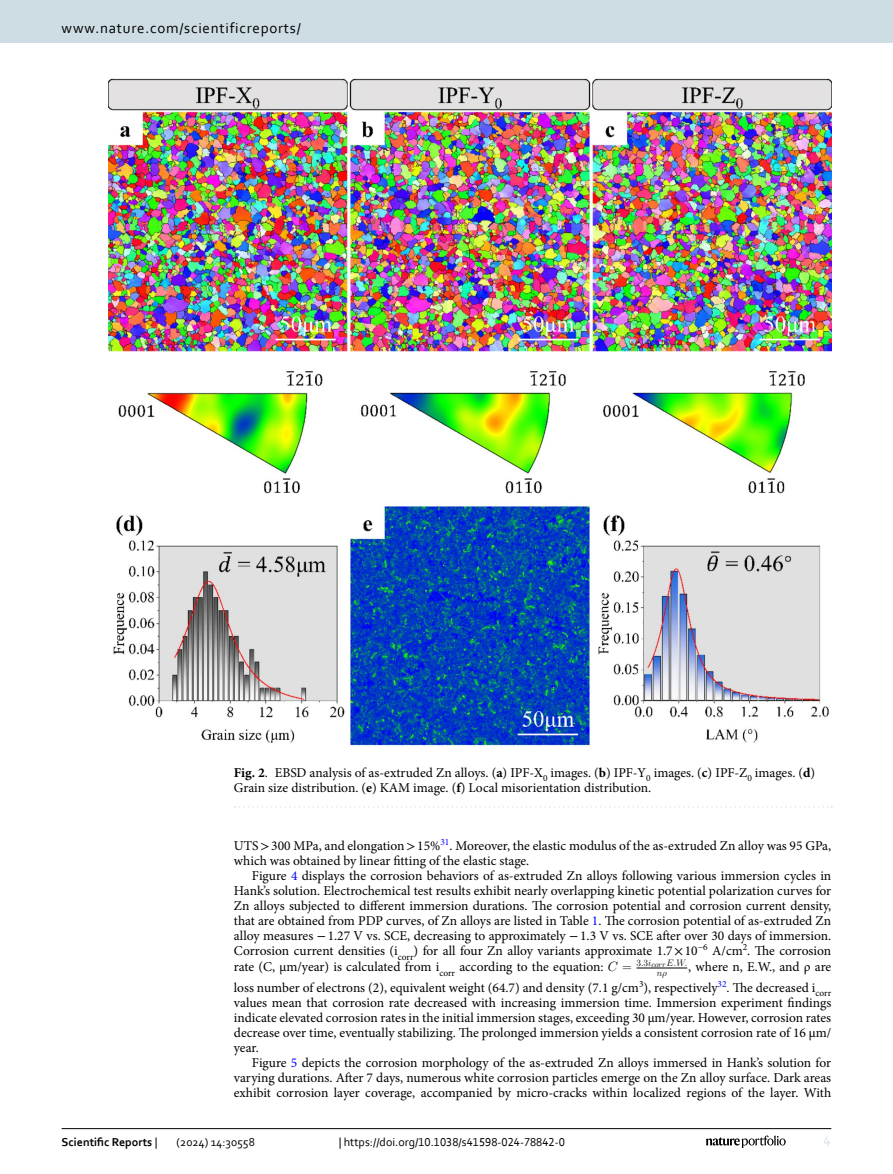
<style>
.page{position:relative;width:893px;height:1174px;background:#fff}
.page>*{position:absolute;margin:0;border:0;box-sizing:border-box;transform-origin:0 0}
.t1{font:15px "Corbel";letter-spacing:.05em;color:#000}
.t2{font:15px "Corbel";color:#d9e4eb}
.Body_Text_Indent{font:13.5px/15px "Minion Pro";color:#000;text-align:justify}
.Figure_Caption{font:13.5px/15px "Minion Pro";color:#000}
.t3{font:12px "Corbel";color:#000}
.t4{font:700 12px "Corbel";color:#000}
.t5{font:9.45px/10.2px "CMMI12";color:#000}
.s1{font-weight:700}
.s2{font-family:"STIX"}
.s3{color:#00f}
.s4{font-size:13.5px}
.s5{font-family:"CMR17";font-size:13.5px}
.s6{font-family:"CMR12"}
.s7{font-weight:400}
</style>
<div class="page">
<hr style="left:636px;top:967px;width:51px;height:1px;background:#000">
<img style="left:108px;top:78px;width:723px;height:670px">
<svg style="left:235px;top:806px;width:597px;height:1px"></svg>
<hr style="left:62px;top:1128px;width:769px;height:1px;background:#000">
<svg style="left:706px;top:1135px;width:80px;height:12px"></svg>
<div style="left:0;top:0;width:893px;height:43px;background:#cedde4"></div>
<p class="t1" style="left:62px;top:18px;width:241px">www.nature.com/scientificreports/</p>
<p class="Figure_Caption" style="left:234px;top:765px;width:583px"><span class="s1">Fig. 2</span>. EBSD analysis of as-extruded Zn alloys. (<span class="s1">a</span>) IPF-X<sub>0</sub> images. (<span class="s1">b</span>) IPF-Y<sub>0</sub> images. (<span class="s1">c</span>) IPF-Z<sub>0</sub> images. (<span class="s1">d</span>)<br>Grain size distribution. (<span class="s1">e</span>) KAM image. (<span class="s1">f</span>) Local misorientation distribution.</p>
<p class="Body_Text_Indent" style="left:234px;top:838px;width:599px">UTS<span class="s2">&gt;</span>300 MPa, and elongation<span class="s2">&gt;</span>15%<sup>31</sup>. Moreover, the elastic modulus of the as-extruded Zn alloy was 95 GPa, which was obtained by linear fitting of the elastic stage.</p>
<p class="Body_Text_Indent" style="left:234px;top:868px;width:599px;text-indent:18px">Figure <span class="s3">4</span> displays the corrosion behaviors of as-extruded Zn alloys following various immersion cycles in Hank’s solution. Electrochemical test results exhibit nearly overlapping kinetic potential polarization curves for Zn alloys subjected to different immersion durations. The corrosion potential and corrosion current density, that are obtained from PDP curves, of Zn alloys are listed in Table <span class="s3">1</span>. The corrosion potential of as-extruded Zn alloy measures <span class="s2">−</span>1.27 V vs. SCE, decreasing to approximately <span class="s2">−</span>1.3 V vs. SCE after over 30 days of immersion.<br>Corrosion current densities (i<sub>corr</sub>) for all four Zn alloy variants approximate 1.7<span class="s2">×</span>10<sup>−6</sup> A/cm<sup>2</sup>. The corrosion</p>
<p class="Body_Text_Indent" style="left:234px;top:959px;width:371px">rate (C, µm/year) is calculated from i<sub>corr</sub> according to the equation:</p>
<p class="t5" style="left:657px;top:958px;width:32px;text-indent:-49px"><span class="s4">C</span> <span class="s5">=</span> <span class="s6">3</span>.<span class="s6">3</span>i<sub>corr</sub>E.W. nρ</p>
<p class="Body_Text_Indent" style="left:234px;top:957px;width:599px;line-height:20.4px;text-align:right">, where n, E.W., and ρ are<br>loss number of electrons (2), equivalent weight (64.7) and density (7.1 g/cm<sup>3</sup>), respectively<sup>32</sup>. The decreased i<sub>corr</sub></p>
<p class="Body_Text_Indent" style="left:234px;top:995px;width:599px">values mean that corrosion rate decreased with increasing immersion time. Immersion experiment findings indicate elevated corrosion rates in the initial immersion stages, exceeding 30 μm/year. However, corrosion rates decrease over time, eventually stabilizing. The prolonged immersion yields a consistent corrosion rate of 16 μm/ year.</p>
<p class="Body_Text_Indent" style="left:234px;top:1055px;width:599px;text-indent:18px">Figure <span class="s3">5</span> depicts the corrosion morphology of the as-extruded Zn alloys immersed in Hank’s solution for varying durations. After 7 days, numerous white corrosion particles emerge on the Zn alloy surface. Dark areas exhibit corrosion layer coverage, accompanied by micro-cracks within localized regions of the layer. With</p>
<p class="t4" style="left:62px;top:1134px;width:97px">Scientific Reports <span class="s7">|</span></p>
<p class="t3" style="left:177px;top:1134px;width:80px">(2024) 14:30558</p>
<p class="t3" style="left:339px;top:1134px;width:228px">| https://doi.org/10.1038/s41598-024-78842-0</p>
<p class="t2" style="left:824px;top:1132px;width:9px">4</p>
</div>
